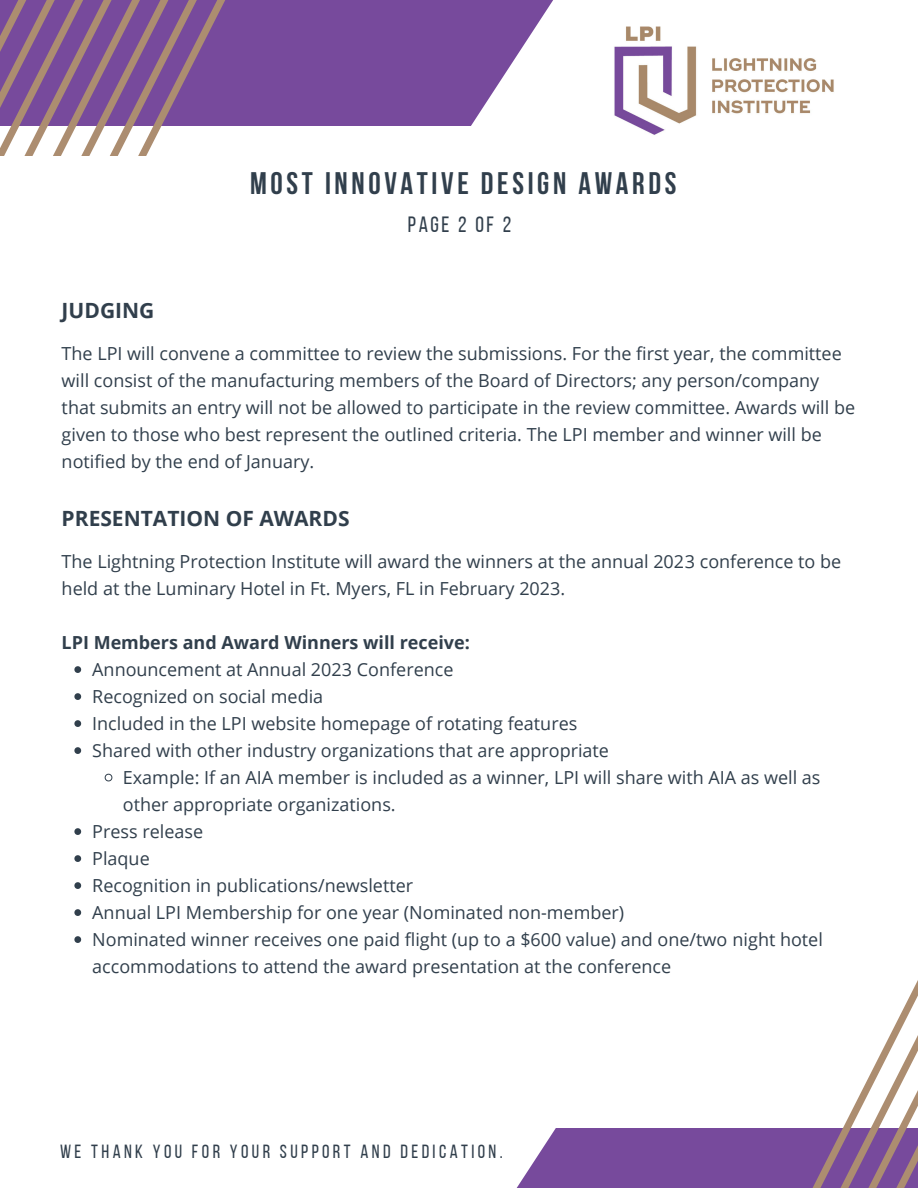
<style>
.page{position:relative;width:918px;height:1188px;background:#fff}
.page>*{position:absolute;margin:0;border:0;box-sizing:border-box;transform-origin:0 0}
.t1{font:700 31.05px "Bebas Neue";color:#313f4c}
.t2{font:22.05px "Bebas Neue";color:#313f4c}
.t3{font:700 21px "Open Sans";color:#313f4c}
.t4{font:19.05px "Bebas Neue";letter-spacing:.18em;color:#313f4c}
.t5{font:18px/27px "Open Sans";color:#313f4c}
.t6{font:700 18px "Open Sans";color:#313f4c}
</style>
<div class="page">
<svg style="left:516px;top:1129px;width:138px;height:59px;background:#8b64aa"></svg>
<svg style="left:404px;top:0;width:149px;height:126px"></svg>
<svg style="left:654px;top:980px;width:264px;height:208px"></svg>
<img style="left:614px;top:26px;width:220px;height:109px">
<div style="left:376px;top:0;width:28px;height:126px;background:#774a9c"></div>
<div style="left:348px;top:0;width:28px;height:126px;background:#774a9c"></div>
<div style="left:319px;top:0;width:29px;height:126px;background:#774a9c"></div>
<div style="left:291px;top:0;width:28px;height:126px;background:#774a9c"></div>
<div style="left:262px;top:0;width:29px;height:126px;background:#774a9c"></div>
<svg style="left:0;top:0;width:262px;height:155px;background:#9673a1"></svg>
<svg style="left:74px;top:666px;width:7px;height:7px"></svg>
<svg style="left:74px;top:693px;width:7px;height:7px"></svg>
<svg style="left:74px;top:720px;width:7px;height:7px"></svg>
<svg style="left:74px;top:747px;width:7px;height:7px"></svg>
<svg style="left:104px;top:773px;width:9px;height:9px"></svg>
<svg style="left:74px;top:828px;width:7px;height:7px"></svg>
<svg style="left:74px;top:855px;width:7px;height:7px"></svg>
<svg style="left:74px;top:882px;width:7px;height:7px"></svg>
<svg style="left:74px;top:909px;width:7px;height:7px"></svg>
<svg style="left:74px;top:936px;width:7px;height:7px"></svg>
<p class="t1" style="left:250px;top:170px;width:428px">M O S T I N N O V A T I V E D E S I G N A W A R D S</p>
<p class="t2" style="left:408px;top:215px;width:105px">P A G E 2 O F 2</p>
<p class="t3" style="left:62px;top:296px;width:94px">JUDGING</p>
<p class="t5" style="left:62px;top:340px;width:795px">The LPI will convene a committee to review the submissions. For the first year, the committee will consist of the manufacturing members of the Board of Directors; any person/company that submits an entry will not be allowed to participate in the review committee. Awards will be given to those who best represent the outlined criteria. The LPI member and winner will be notified by the end of January.</p>
<p class="t3" style="left:62px;top:504px;width:289px">PRESENTATION OF AWARDS</p>
<p class="t5" style="left:62px;top:547px;width:781px">The Lightning Protection Institute will award the winners at the annual 2023 conference to be held at the Luminary Hotel in Ft. Myers, FL in February 2023.</p>
<p class="t6" style="left:62px;top:630px;width:410px">LPI Members and Award Winners will receive:</p>
<p class="t5" style="left:92px;top:655px;width:363px">Announcement at Annual 2023 Conference</p>
<p class="t5" style="left:92px;top:682px;width:232px">Recognized on social media</p>
<p class="t5" style="left:92px;top:709px;width:487px">Included in the LPI website homepage of rotating features</p>
<p class="t5" style="left:92px;top:736px;width:518px">Shared with other industry organizations that are appropriate</p>
<p class="t5" style="left:123px;top:763px;width:699px">Example: If an AIA member is included as a winner, LPI will share with AIA as well as</p>
<p class="t5" style="left:123px;top:790px;width:274px">other appropriate organizations.</p>
<p class="t5" style="left:92px;top:817px;width:112px">Press release</p>
<p class="t5" style="left:92px;top:844px;width:59px">Plaque</p>
<p class="t5" style="left:92px;top:871px;width:322px">Recognition in publications/newsletter</p>
<p class="t5" style="left:92px;top:898px;width:533px">Annual LPI Membership for one year (Nominated non-member)</p>
<p class="t5" style="left:92px;top:925px;width:732px">Nominated winner receives one paid flight (up to a $600 value) and one/two night hotel</p>
<p class="t5" style="left:92px;top:952px;width:580px">accommodations to attend the award presentation at the conference</p>
<p class="t4" style="left:60px;top:1144px;width:444px">WE THANK YOU FOR YOUR SUPPORT AND DEDICATION.</p>
</div>
